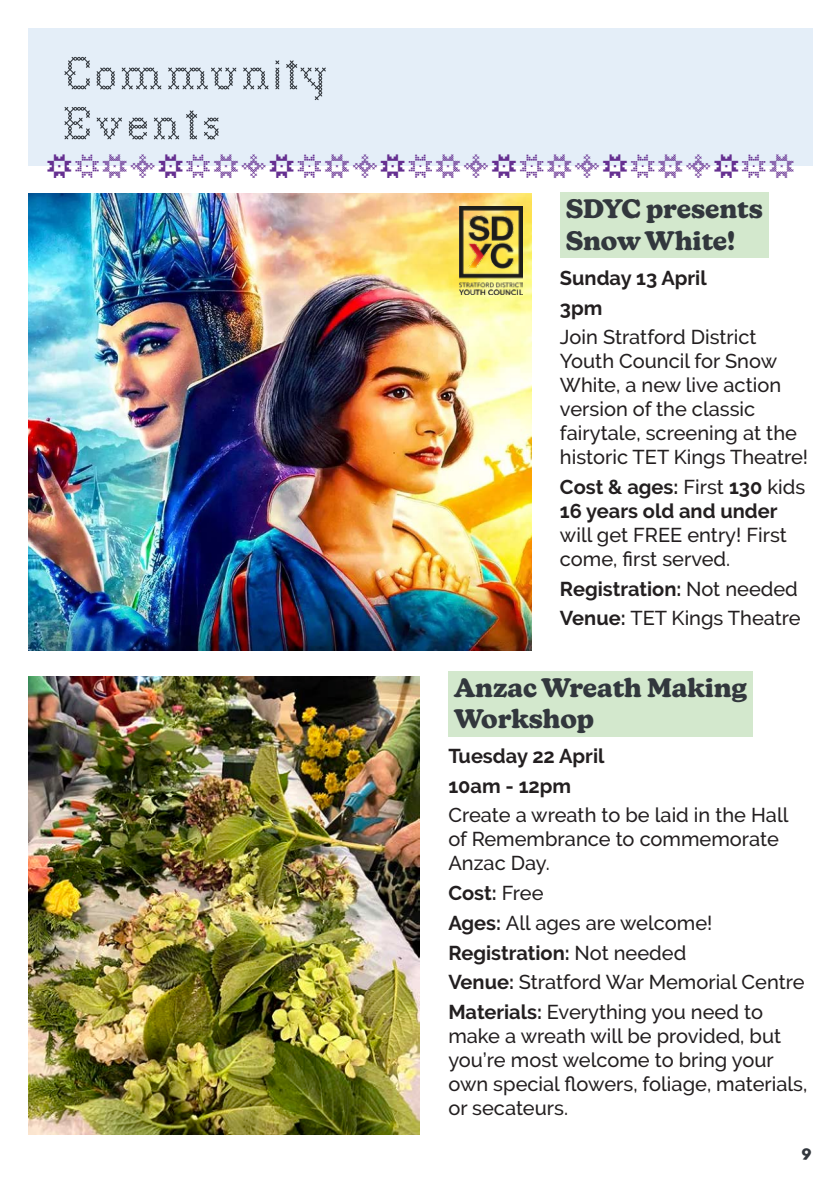
<style>
.page{position:relative;width:840px;height:1191px;background:#fff}
.page>*{position:absolute;margin:0;border:0;box-sizing:border-box;transform-origin:0 0}
.H1_-_Blue_River{font:50px "P22 Folk Art Cross";color:#32373d}
.Heading_1_-_Page_headers_-_White{font:30px "P22 Folk Art Extras";color:#652f90}
.H4_-_Black_River___Grey_-_Kansas{font:700 26px/31.2px "New Kansas";color:#32373d}
.Body{font:500 20px/24px "Raleway";color:#231f20}
.Body-2{font:700 20px "Raleway";color:#231f20}
.t1{font:16px "Gambado Sans Forte";color:#32373d}
.s1{font-weight:700}
.s2{font-weight:500}
</style>
<div class="page">
<img style="left:28px;top:28px;width:785px;height:1107px">
<p class="H1_-_Blue_River" style="left:61px;top:46px;width:269px">Community</p>
<p class="H1_-_Blue_River" style="left:61px;top:96px;width:162px">Events</p>
<p class="Heading_1_-_Page_headers_-_White" style="left:46px;top:151px;width:751px">JKLIJKLIJKLIJKLIJKLIJKLIJKL</p>
<p class="H4_-_Black_River___Grey_-_Kansas" style="left:565px;top:194px;width:198px">SDYC presents<br>Snow White!</p>
<p class="Body-2" style="left:559px;top:266px;width:148px">Sunday 13 April</p>
<p class="Body-2" style="left:559px;top:296px;width:44px">3pm</p>
<p class="Body" style="left:559px;top:325px;width:249px">Join Stratford District<br>Youth Council for Snow<br>White, a new live action version of the classic fairytale, screening at the historic TET Kings Theatre!</p>
<p class="Body" style="left:559px;top:475px;width:247px"><span class="s1">Cost &amp; ages:</span> First <span class="s1">130</span> kids<br><span class="s1">16 years old and under </span>will get FREE entry! First come, first served.</p>
<p class="Body-2" style="left:559px;top:577px;width:239px">Registration: <span class="s2">Not needed</span></p>
<p class="Body" style="left:559px;top:606px;width:242px"><span class="s1">Venue:</span> TET Kings Theatre</p>
<p class="H4_-_Black_River___Grey_-_Kansas" style="left:454px;top:672px;width:294px">Anzac Wreath Making<br>Workshop</p>
<p class="Body-2" style="left:448px;top:744px;width:157px">Tuesday 22 April</p>
<p class="Body-2" style="left:448px;top:774px;width:124px">10am - 12pm</p>
<p class="Body" style="left:448px;top:803px;width:341px">Create a wreath to be laid in the Hall of Remembrance to commemorate<br>Anzac Day.</p>
<p class="Body-2" style="left:448px;top:881px;width:97px">Cost: <span class="s2">Free</span></p>
<p class="Body" style="left:448px;top:910px;width:265px"><span class="s1">Ages:</span> All ages are welcome!</p>
<p class="Body-2" style="left:448px;top:941px;width:239px">Registration: <span class="s2">Not needed</span></p>
<p class="Body" style="left:448px;top:970px;width:357px"><span class="s1">Venue:</span> Stratford War Memorial Centre</p>
<p class="Body" style="left:448px;top:999px;width:360px"><span class="s1">Materials:</span> Everything you need to make a wreath will be provided, but you’re most welcome to bring your own special flowers, foliage, materials, or secateurs.</p>
<p class="t1" style="left:801px;top:1143px;width:11px">9</p>
</div>
